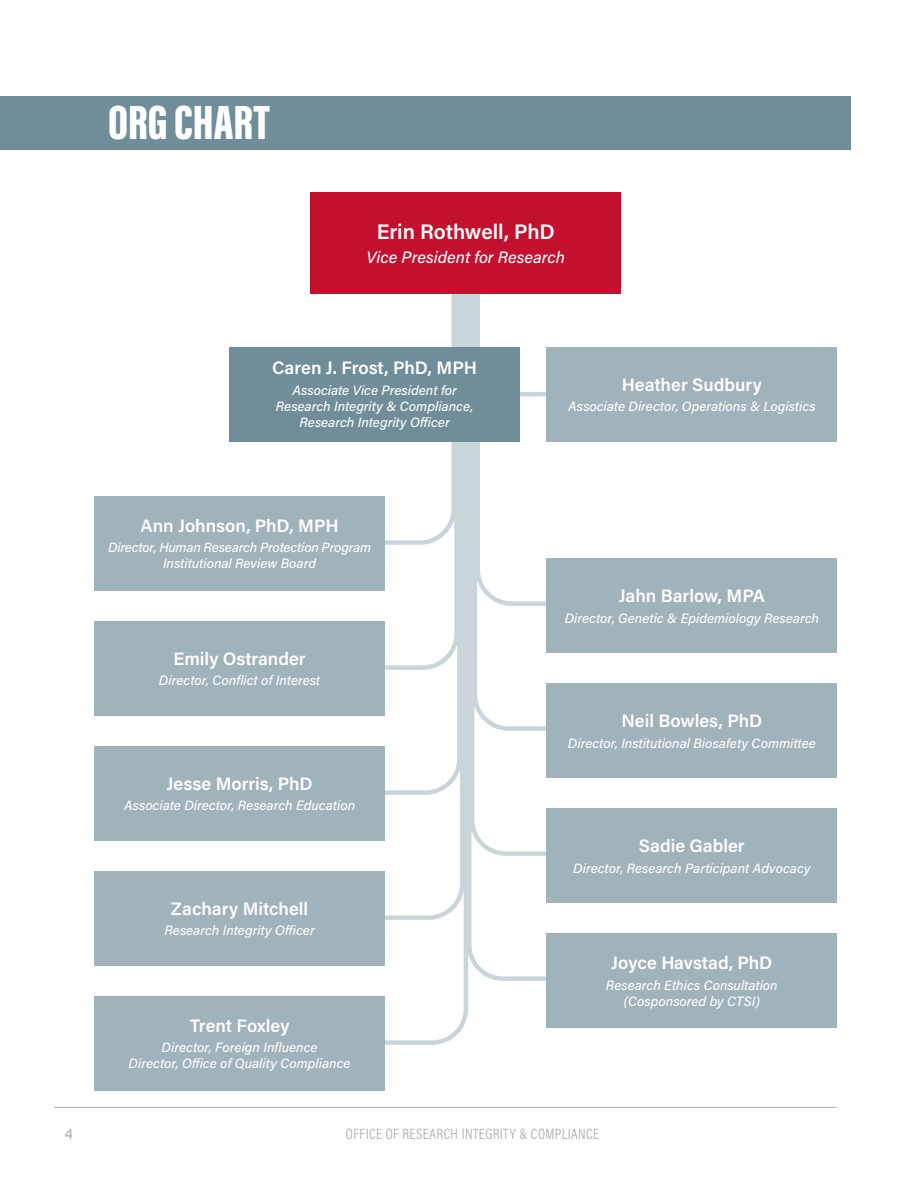
<style>
.page{position:relative;width:918px;height:1188px;background:#fff}
.page>*{position:absolute;margin:0;border:0;box-sizing:border-box;transform-origin:0 0}
.Header_Left_Spread{font:900 49.5px "Acumin Pro Extra Cond";color:#fff}
.Org_Chart_Name{font:600 21px "Acumin Pro";letter-spacing:-.005em;color:#fff}
.Org_Chart_Name-2{font:600 18px "Acumin Pro";color:#fff}
.Org_Chart_Title{font:italic 500 16.5px "Acumin Pro";color:#fff}
.t1{font:300 15px "Acumin Pro Cond";letter-spacing:.025em;color:#a8a9ad}
.t2{font:15px "Acumin Pro";color:#a8a9ad}
.Org_Chart_Title-2{font:italic 500 13.5px/16.2px "Acumin Pro";color:#fff;text-align:center}
</style>
<div class="page">
<hr style="left:54px;top:1107px;width:783px;height:1px;background:#a8a9ad">
<svg style="left:385px;top:922px;width:83px;height:123px"></svg>
<svg style="left:385px;top:294px;width:80px;height:628px"></svg>
<svg style="left:465px;top:294px;width:115px;height:689px"></svg>
<svg style="left:385px;top:294px;width:79px;height:503px"></svg>
<svg style="left:468px;top:294px;width:115px;height:564px"></svg>
<svg style="left:385px;top:294px;width:76px;height:378px"></svg>
<svg style="left:470px;top:294px;width:116px;height:439px"></svg>
<svg style="left:343px;top:294px;width:115px;height:253px"></svg>
<svg style="left:473px;top:294px;width:116px;height:314px"></svg>
<div style="left:0;top:96px;width:850px;height:54px;background:#6f8e99"></div>
<div style="left:310px;top:193px;width:311px;height:101px;background:#c3102f"></div>
<div style="left:230px;top:347px;width:290px;height:94px;background:#6f8e99"></div>
<div style="left:547px;top:347px;width:290px;height:94px;background:#a0b2ba"></div>
<div style="left:94px;top:496px;width:291px;height:95px;background:#a0b2ba"></div>
<div style="left:94px;top:746px;width:291px;height:95px;background:#a0b2ba"></div>
<div style="left:547px;top:684px;width:290px;height:94px;background:#a0b2ba"></div>
<div style="left:94px;top:621px;width:291px;height:95px;background:#a0b2ba"></div>
<div style="left:547px;top:559px;width:290px;height:94px;background:#a0b2ba"></div>
<div style="left:94px;top:871px;width:291px;height:95px;background:#a0b2ba"></div>
<div style="left:94px;top:996px;width:291px;height:95px;background:#a0b2ba"></div>
<div style="left:547px;top:809px;width:290px;height:94px;background:#a0b2ba"></div>
<div style="left:547px;top:934px;width:290px;height:94px;background:#a0b2ba"></div>
<p class="Header_Left_Spread" style="left:108px;top:92px;width:163px">ORG CHART</p>
<p class="Org_Chart_Name" style="left:377px;top:217px;width:180px">Erin Rothwell, PhD</p>
<p class="Org_Chart_Title" style="left:366px;top:246px;width:200px">Vice President for Research</p>
<p class="Org_Chart_Name-2" style="left:272px;top:355px;width:206px">Caren J. Frost, PhD, MPH</p>
<p class="Org_Chart_Title-2" style="left:276px;top:381px;width:199px">Associate Vice President for<br>Research Integrity &amp; Compliance,</p>
<p class="Org_Chart_Title-2" style="left:300px;top:414px;width:152px">Research Integrity Officer</p>
<p class="Org_Chart_Name-2" style="left:140px;top:513px;width:200px">Ann Johnson, PhD, MPH</p>
<p class="Org_Chart_Title-2" style="left:108px;top:539px;width:265px">Director, Human Research Protection Program</p>
<p class="Org_Chart_Title-2" style="left:163px;top:555px;width:155px">Institutional Review Board</p>
<p class="Org_Chart_Name-2" style="left:173px;top:646px;width:134px">Emily Ostrander</p>
<p class="Org_Chart_Title-2" style="left:159px;top:672px;width:163px">Director, Conflict of Interest</p>
<p class="Org_Chart_Name-2" style="left:167px;top:771px;width:147px">Jesse Morris, PhD</p>
<p class="Org_Chart_Title-2" style="left:124px;top:797px;width:233px">Associate Director, Research Education</p>
<p class="Org_Chart_Name-2" style="left:171px;top:896px;width:139px">Zachary Mitchell</p>
<p class="Org_Chart_Title-2" style="left:165px;top:922px;width:152px">Research Integrity Officer</p>
<p class="Org_Chart_Name-2" style="left:190px;top:1013px;width:101px">Trent Foxley</p>
<p class="Org_Chart_Title-2" style="left:162px;top:1039px;width:157px">Director, Foreign Influence</p>
<p class="Org_Chart_Title-2" style="left:129px;top:1055px;width:223px">Director, Office of Quality Compliance</p>
<p class="Org_Chart_Name-2" style="left:622px;top:372px;width:141px">Heather Sudbury</p>
<p class="Org_Chart_Title-2" style="left:568px;top:398px;width:249px">Associate Director, Operations &amp; Logistics</p>
<p class="Org_Chart_Name-2" style="left:619px;top:583px;width:148px">Jahn Barlow, MPA</p>
<p class="Org_Chart_Title-2" style="left:565px;top:609px;width:256px">Director, Genetic &amp; Epidemiology Research</p>
<p class="Org_Chart_Name-2" style="left:622px;top:708px;width:142px">Neil Bowles, PhD</p>
<p class="Org_Chart_Title-2" style="left:568px;top:734px;width:249px">Director, Institutional Biosafety Committee</p>
<p class="Org_Chart_Name-2" style="left:639px;top:833px;width:107px">Sadie Gabler</p>
<p class="Org_Chart_Title-2" style="left:573px;top:859px;width:239px">Director, Research Participant Advocacy</p>
<p class="Org_Chart_Name-2" style="left:611px;top:950px;width:163px">Joyce Havstad, PhD</p>
<p class="Org_Chart_Title-2" style="left:606px;top:976px;width:173px">Research Ethics Consultation</p>
<p class="Org_Chart_Title-2" style="left:624px;top:992px;width:138px">(Cosponsored by CTSI)</p>
<p class="t2" style="left:65px;top:1123px;width:10px">4</p>
<p class="t1" style="left:346px;top:1124px;width:255px">OFFICE OF RESEARCH INTEGRITY &amp; COMPLIANCE</p>
</div>
